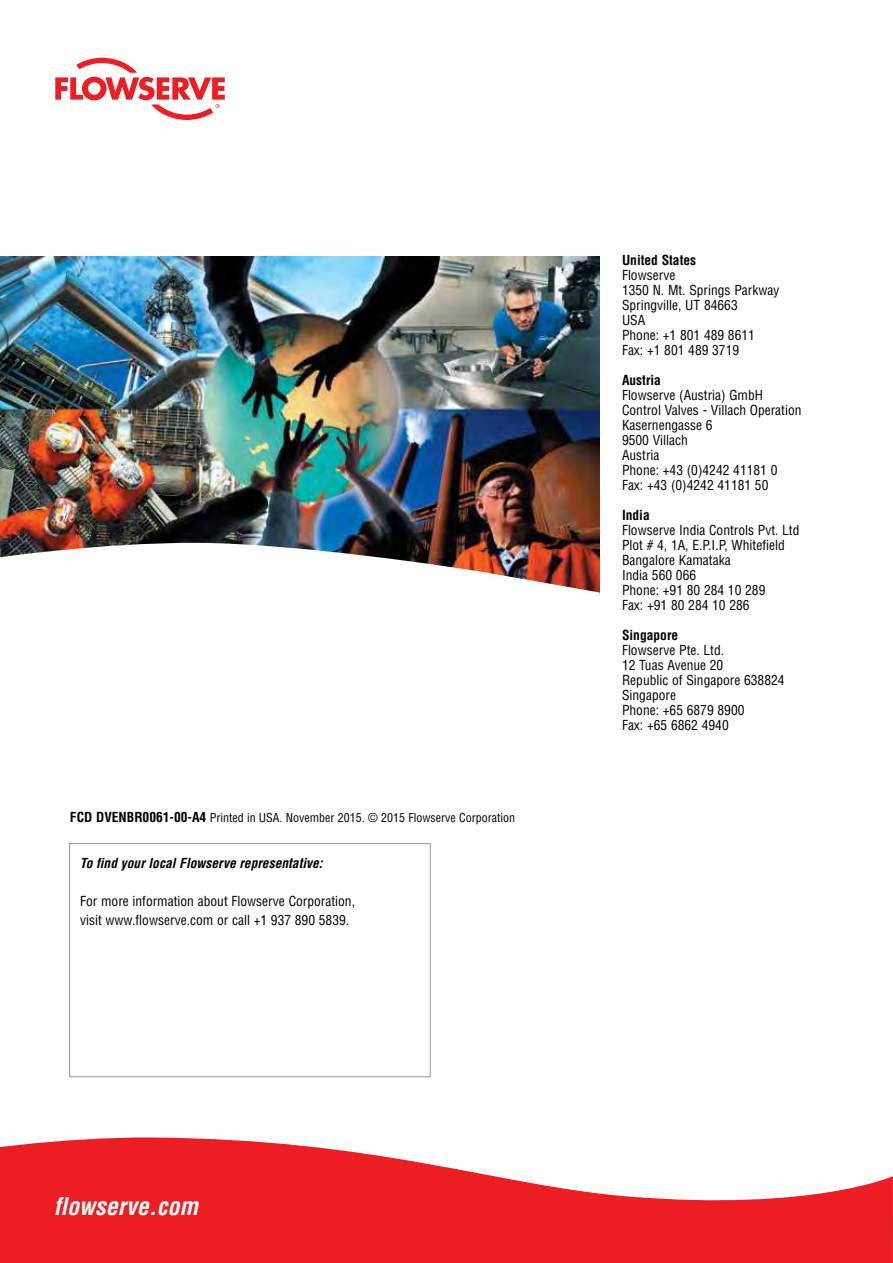
<style>
.page{position:relative;width:893px;height:1263px;background:#fff}
.page>*{position:absolute;margin:0;border:0;box-sizing:border-box;transform-origin:0 0}
.t1{font:italic 700 condensed 24px "Helvetica LT Std";color:#fff}
.t2{font:condensed 13.5px/15px "Helvetica LT Std";color:#000}
.t3{font:italic 700 condensed 13.5px "Helvetica LT Std";color:#000}
.t4{font:700 condensed 13.5px "Helvetica LT Std";color:#000}
.t5{font:condensed 12px "Helvetica LT Std";color:#000}
.s1{font-weight:700;font-size:13.5px}
</style>
<div class="page">
<svg style="left:55px;top:58px;width:170px;height:62px"></svg>
<svg style="left:0;top:1137px;width:893px;height:126px;fill:#ed1d24"></svg>
<div style="left:69px;top:843px;width:362px;height:234px;border:1px solid #a1958b"></div>
<img style="left:0;top:256px;width:599px;height:286px">
<img style="left:0;top:542px;width:600px;height:54px">
<p class="t5" style="left:70px;top:810px;width:447px"><span class="s1">FCD DVENBR0061-00-A4</span> Printed in USA. November 2015. © 2015 Flowserve Corporation</p>
<p class="t3" style="left:80px;top:855px;width:244px">To find your local Flowserve representative:</p>
<p class="t2" style="left:80px;top:891px;width:276px;line-height:19.5px">For more information about Flowserve Corporation, visit www.flowserve.com or call +1 937 890 5839.</p>
<p class="t4" style="left:622px;top:251px;width:76px">United States</p>
<p class="t2" style="left:622px;top:267px;width:159px">Flowserve<br>1350 N. Mt. Springs Parkway<br>Springville, UT 84663<br>USA<br>Phone: +1 801 489 8611<br>Fax: +1 801 489 3719</p>
<p class="t4" style="left:622px;top:371px;width:41px">Austria</p>
<p class="t2" style="left:622px;top:387px;width:181px">Flowserve (Austria) GmbH<br>Control Valves - Villach Operation<br>Kasernengasse 6<br>9500 Villach<br>Austria<br>Phone: +43 (0)4242 41181 0<br>Fax: +43 (0)4242 41181 50</p>
<p class="t4" style="left:622px;top:506px;width:29px">India</p>
<p class="t2" style="left:622px;top:522px;width:179px">Flowserve India Controls Pvt. Ltd<br>Plot # 4, 1A, E.P.I.P, Whitefield<br>Bangalore Kamataka<br>India 560 066<br>Phone: +91 80 284 10 289<br>Fax: +91 80 284 10 286</p>
<p class="t4" style="left:622px;top:626px;width:58px">Singapore</p>
<p class="t2" style="left:622px;top:642px;width:164px">Flowserve Pte. Ltd.<br>12 Tuas Avenue 20<br>Republic of Singapore 638824<br>Singapore<br>Phone: +65 6879 8900<br>Fax: +65 6862 4940</p>
<h1 class="t1" style="left:54px;top:1191px;width:146px">flowserve.com</h1>
</div>
